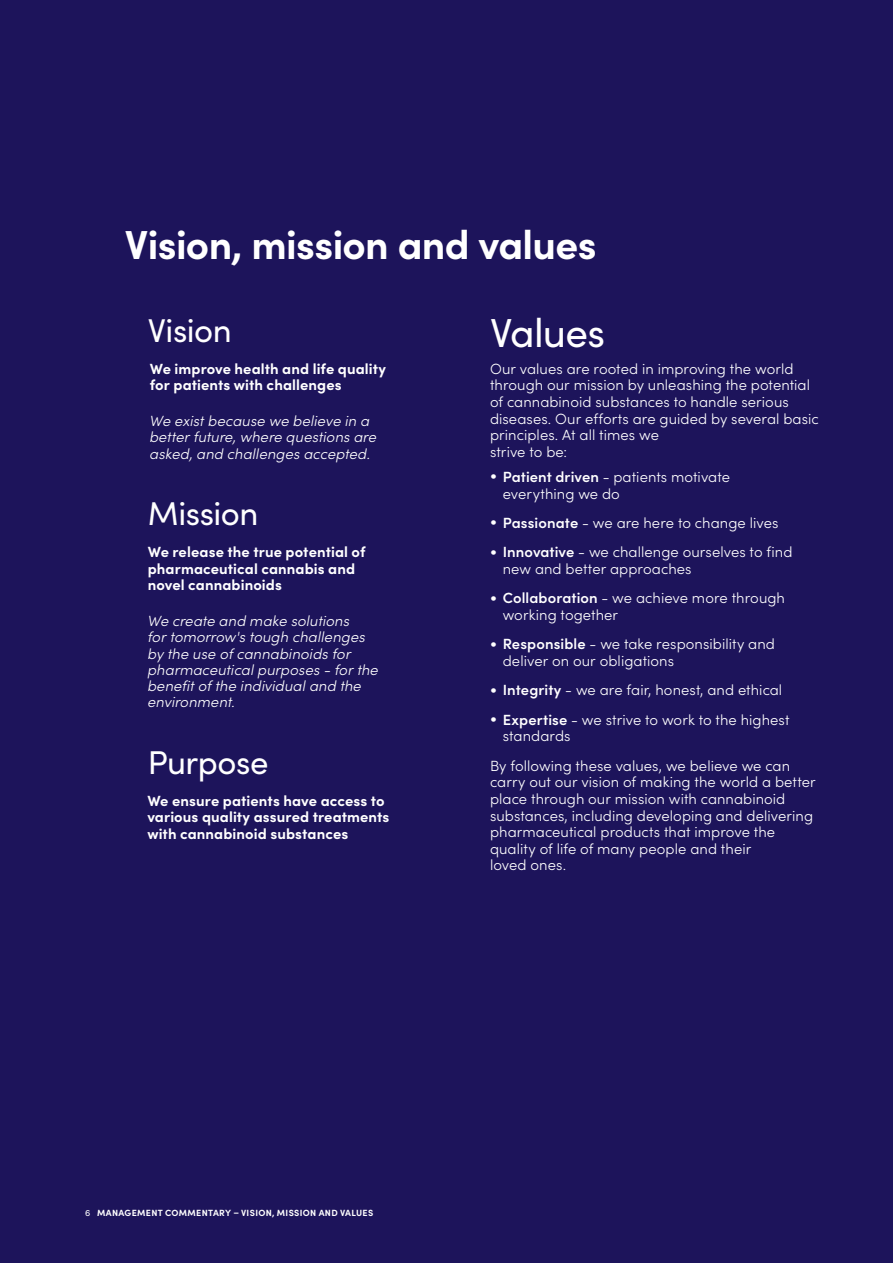
<style>
.page{position:relative;width:893px;height:1263px;background:#1d145b}
.page>*{position:absolute;margin:0;border:0;box-sizing:border-box;transform-origin:0 0}
.t1{font:700 40.5px "Sofia Pro";letter-spacing:-.015em;color:#fff}
.t2{font:40.5px "Sofia Pro";letter-spacing:-.02em;color:#fff}
.t3{font:33px "Sofia Pro";letter-spacing:-.015em;color:#fff}
.t4{font:300 14.7px/16.6px "Sofia Pro";letter-spacing:.005em;color:#fff}
.t5{font:italic 300 14.7px/16.2px "Sofia Pro";letter-spacing:.005em;color:#fff}
.t6{font:700 14.7px/16.2px "Sofia Pro";letter-spacing:.005em;color:#fff}
.t7{font:700 9px "Sofia Pro";letter-spacing:.04em;color:#fff}
.s1{font-weight:700}
.s2{font-weight:600}
.s3{font-weight:400}
</style>
<div class="page">
<h1 class="t1" style="left:125px;top:214px;width:473px">Vision, mission and values</h1>
<h2 class="t3" style="left:148px;top:306px;width:85px">Vision</h2>
<p class="t6" style="left:150px;top:359px;width:238px">We improve health and life quality for patients with challenges</p>
<p class="t5" style="left:150px;top:412px;width:228px">We exist because we believe in a better future, where questions are asked, and challenges accepted.</p>
<h2 class="t3" style="left:148px;top:489px;width:112px">Mission</h2>
<p class="t6" style="left:148px;top:543px;width:219px">We release the true potential of pharmaceutical cannabis and novel cannabinoids</p>
<p class="t5" style="left:148px;top:612px;width:232px">We create and make solutions<br>for tomorrow's tough challenges by the use of cannabinoids for pharmaceutical purposes - for the benefit of the individual and the environment.</p>
<h2 class="t3" style="left:148px;top:738px;width:122px">Purpose</h2>
<p class="t6" style="left:147px;top:792px;width:244px">We ensure patients have access to various quality assured treatments with cannabinoid substances</p>
<h1 class="t2" style="left:490px;top:303px;width:117px">Values</h1>
<p class="t4" style="left:490px;top:359px;width:330px">Our values are rooted in improving the world through our mission by unleashing the potential of cannabinoid substances to handle serious diseases. Our efforts are guided by several basic principles. At all times we<br>strive to be:</p>
<p class="t4" style="left:503px;top:468px;width:229px;text-indent:-13px"><span class="s1">•</span> <span class="s2">Patient driven</span> - patients motivate everything we do</p>
<p class="t4" style="left:490px;top:514px;width:290px"><span class="s1">•</span> <span class="s2">Passionate</span> - we are here to change lives</p>
<p class="t4" style="left:503px;top:543px;width:291px;text-indent:-13px"><span class="s1">•</span> <span class="s2">Innovative</span> - we challenge ourselves to find new and better approaches</p>
<p class="t4" style="left:503px;top:589px;width:284px;text-indent:-13px"><span class="s1">•</span> <span class="s2">Collaboration</span> - we achieve more through working together</p>
<p class="t4" style="left:503px;top:635px;width:274px;text-indent:-13px"><span class="s1">•</span> <span class="s2">Responsible</span> - we take responsibility and deliver on our obligations</p>
<p class="t4" style="left:490px;top:681px;width:294px"><span class="s1">•</span> <span class="s2">Integrity</span> - we are fair, honest, and ethical</p>
<p class="t4" style="left:503px;top:710px;width:288px;text-indent:-13px"><span class="s1">•</span> <span class="s2">Expertise</span> - we strive to work to the highest standards</p>
<p class="t4" style="left:490px;top:756px;width:327px">By following these values, we believe we can carry out our vision of making the world a better place through our mission with cannabinoid substances, including developing and delivering pharmaceutical products that improve the quality of life of many people and their<br>loved ones.</p>
<p class="t7" style="left:85px;top:1206px;width:290px"><span class="s3">6</span> MANAGEMENT COMMENTARY – VISION, MISSION AND VALUES</p>
</div>
